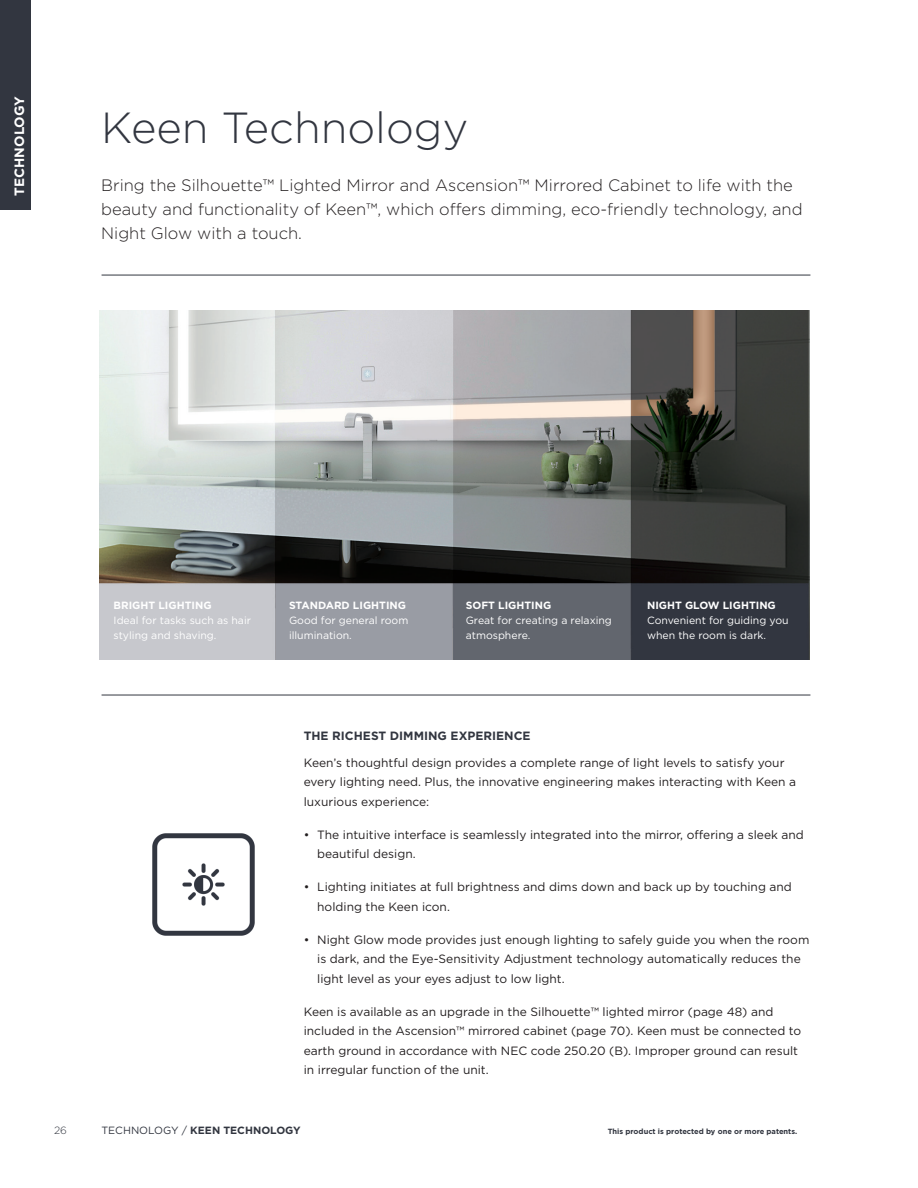
<style>
.page{position:relative;width:918px;height:1188px;background:#fff}
.page>*{position:absolute;margin:0;border:0;box-sizing:border-box;transform-origin:0 0}
.H1__Technology{font:300 43.5px "Gotham";color:#323640}
.H2__Technology{font:300 16.5px/24px "Gotham";color:#231f20}
.t1{font:700 13.5px "Gotham";color:#fff}
.H4__Technology{font:12px/19.5px "Gotham";color:#231f20}
.H3__Technology{font:700 12px "Gotham";color:#323640}
.H3__Technology-2{font:10.5px/15px "Gotham";color:#fff}
.H3__Technology-3{font:700 10.5px "Gotham";color:#fff}
.Features_Titles{font:700 10.5px "Gotham";color:#323640}
.t2{font:300 10.5px "Gotham";color:#323640}
.Features_Bullets{font:700 7.5px "Gotham";color:#323640}
.s1{font-weight:400}
</style>
<div class="page">
<div style="left:0;top:0;width:31px;height:210px;background:#323640"></div>
<img style="left:99px;top:310px;width:711px;height:350px">
<hr style="left:102px;top:275px;width:708px;height:1px;background:#323640">
<hr style="left:102px;top:695px;width:708px;height:1px;background:#323640">
<img style="left:152px;top:833px;width:103px;height:103px">
<p class="t1" style="left:10px;top:196px;width:101px;rotate:-90deg">TECHNOLOGY</p>
<p class="H1__Technology" style="left:101px;top:104px;width:369px">Keen Technology</p>
<p class="H2__Technology" style="left:101px;top:174px;width:703px">Bring the Silhouette™ Lighted Mirror and Ascension™ Mirrored Cabinet to life with the beauty and functionality of Keen™, which offers dimming, eco-friendly technology, and<br>Night Glow with a touch.</p>
<p class="H3__Technology-3" style="left:114px;top:599px;width:99px">BRIGHT LIGHTING</p>
<p class="H3__Technology-2" style="left:114px;top:613px;width:139px">Ideal for tasks such as hair styling and shaving.</p>
<p class="H3__Technology-3" style="left:289px;top:599px;width:119px">STANDARD LIGHTING</p>
<p class="H3__Technology-2" style="left:289px;top:613px;width:121px">Good for general room illumination.</p>
<p class="H3__Technology-3" style="left:466px;top:599px;width:87px">SOFT LIGHTING</p>
<p class="H3__Technology-2" style="left:466px;top:613px;width:148px">Great for creating a relaxing atmosphere.</p>
<p class="H3__Technology-3" style="left:647px;top:599px;width:130px">NIGHT GLOW LIGHTING</p>
<p class="H3__Technology-2" style="left:647px;top:613px;width:143px">Convenient for guiding you when the room is dark.</p>
<p class="t2" style="left:54px;top:1125px;width:14px">26</p>
<p class="H3__Technology" style="left:304px;top:728px;width:228px">THE RICHEST DIMMING EXPERIENCE</p>
<p class="H4__Technology" style="left:304px;top:752px;width:494px">Keen’s thoughtful design provides a complete range of light levels to satisfy your every lighting need. Plus, the innovative engineering makes interacting with Keen a luxurious experience:</p>
<p class="H4__Technology" style="left:317px;top:824px;width:488px;text-indent:-14px">• The intuitive interface is seamlessly integrated into the mirror, offering a sleek and beautiful design.</p>
<p class="H4__Technology" style="left:317px;top:877px;width:476px;text-indent:-14px">• Lighting initiates at full brightness and dims down and back up by touching and holding the Keen icon.</p>
<p class="H4__Technology" style="left:317px;top:929px;width:494px;text-indent:-14px">• Night Glow mode provides just enough lighting to safely guide you when the room is dark, and the Eye-Sensitivity Adjustment technology automatically reduces the light level as your eyes adjust to low light.</p>
<p class="H4__Technology" style="left:304px;top:1001px;width:499px">Keen is available as an upgrade in the Silhouette™ lighted mirror (page 48) and included in the Ascension™ mirrored cabinet (page 70). Keen must be connected to earth ground in accordance with NEC code 250.20 (B). Improper ground can result in irregular function of the unit.</p>
<p class="Features_Titles" style="left:101px;top:1124px;width:201px"><span class="s1">TECHNOLOGY /</span> KEEN TECHNOLOGY</p>
<p class="Features_Bullets" style="left:608px;top:1126px;width:191px">This product is protected by one or more patents.</p>
</div>
